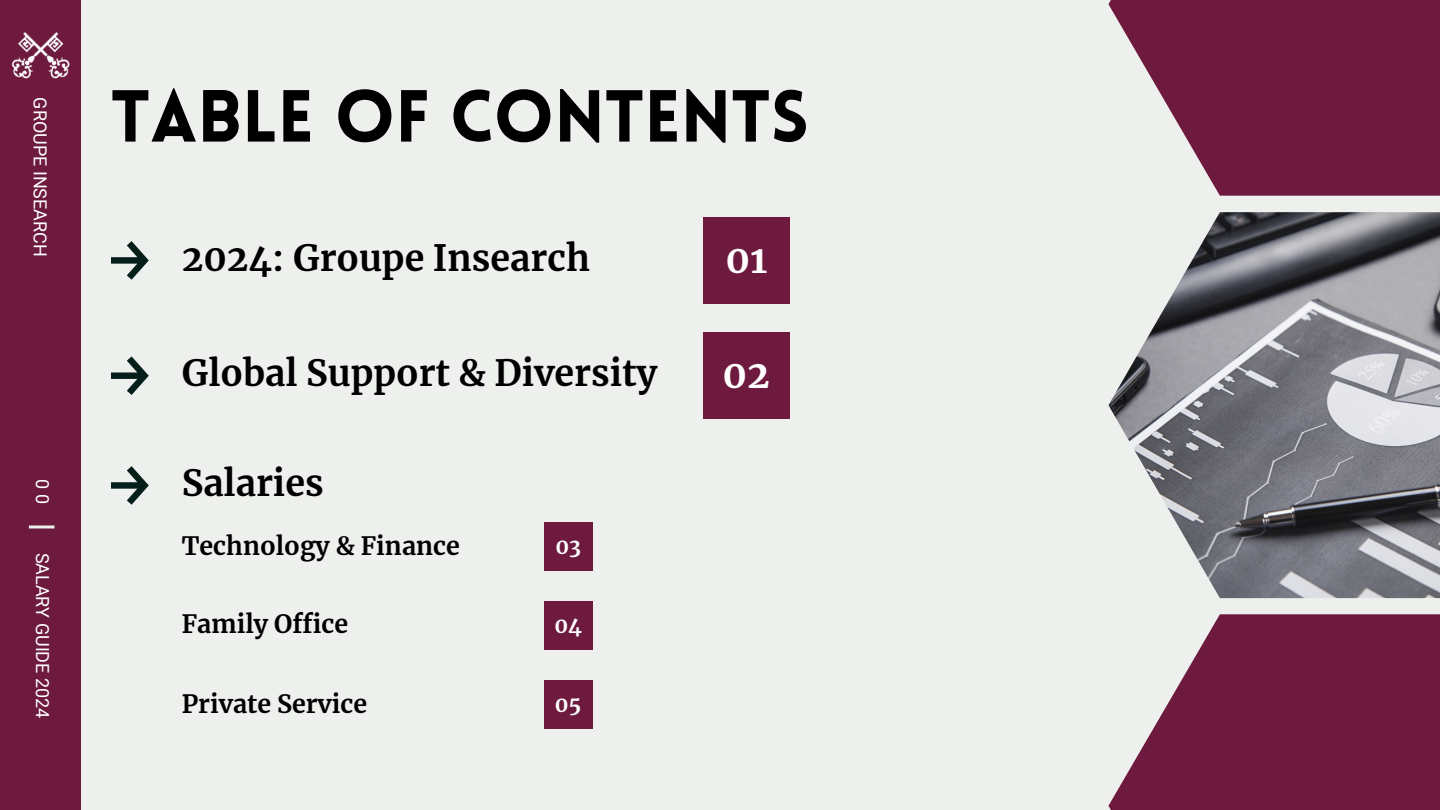
<style>
.page{position:relative;width:1440px;height:810px;background:#eef0ed}
.page>*{position:absolute;margin:0;border:0;box-sizing:border-box;transform-origin:0 0}
.t1{font:900 72px "Lovelo";color:#000}
.t2{font:700 37.6px "Merriweather";color:#fff}
.t3{font:700 35.8px "Merriweather";color:#000}
.t4{font:700 25px "Merriweather";color:#000}
.t5{font:700 21px "Merriweather";color:#fff}
.t6{font:18px "Roboto";color:#fff}
</style>
<div class="page">
<img style="left:1108px;top:212px;width:332px;height:386px">
<svg style="left:1108px;top:614px;width:332px;height:196px;fill:#6e1a3f"></svg>
<svg style="left:1108px;top:0;width:332px;height:196px;fill:#6e1a3f"></svg>
<div style="left:0;top:0;width:81px;height:810px;background:#6e1a3f"></div>
<img style="left:11px;top:32px;width:59px;height:47px">
<hr style="left:29px;top:525px;width:25px;height:3px;background:#eef0ed">
<div style="left:703px;top:217px;width:86px;height:86px;background:#6e1a3f"></div>
<div style="left:703px;top:333px;width:86px;height:86px;background:#6e1a3f"></div>
<svg style="left:111px;top:241px;width:38px;height:38px"></svg>
<svg style="left:111px;top:356px;width:38px;height:39px"></svg>
<svg style="left:111px;top:466px;width:38px;height:38px"></svg>
<div style="left:544px;top:523px;width:48px;height:48px;background:#6e1a3f"></div>
<div style="left:544px;top:602px;width:48px;height:48px;background:#6e1a3f"></div>
<div style="left:544px;top:681px;width:48px;height:48px;background:#6e1a3f"></div>
<p class="t6" style="left:51px;top:97px;width:161px;rotate:90deg">GROUPE INSEARCH</p>
<p class="t6" style="left:53px;top:479px;width:27px;rotate:90deg">0 0</p>
<p class="t6" style="left:53px;top:553px;width:167px;rotate:90deg">SALARY GUIDE 2024</p>
<p class="t1" style="left:111px;top:88px;width:699px">TABLE OF CONTENTS</p>
<p class="t3" style="left:182px;top:236px;width:410px">2024: Groupe Insearch</p>
<p class="t2" style="left:725px;top:236px;width:43px">01</p>
<p class="t3" style="left:182px;top:351px;width:477px">Global Support &amp; Diversity</p>
<p class="t2" style="left:723px;top:351px;width:49px">02</p>
<p class="t3" style="left:182px;top:461px;width:143px">Salaries</p>
<p class="t4" style="left:182px;top:530px;width:280px">Technology &amp; Finance</p>
<p class="t5" style="left:555px;top:533px;width:27px">03</p>
<p class="t4" style="left:182px;top:609px;width:168px">Family Office</p>
<p class="t5" style="left:554px;top:612px;width:29px">04</p>
<p class="t4" style="left:182px;top:688px;width:187px">Private Service</p>
<p class="t5" style="left:555px;top:691px;width:28px">05</p>
</div>
